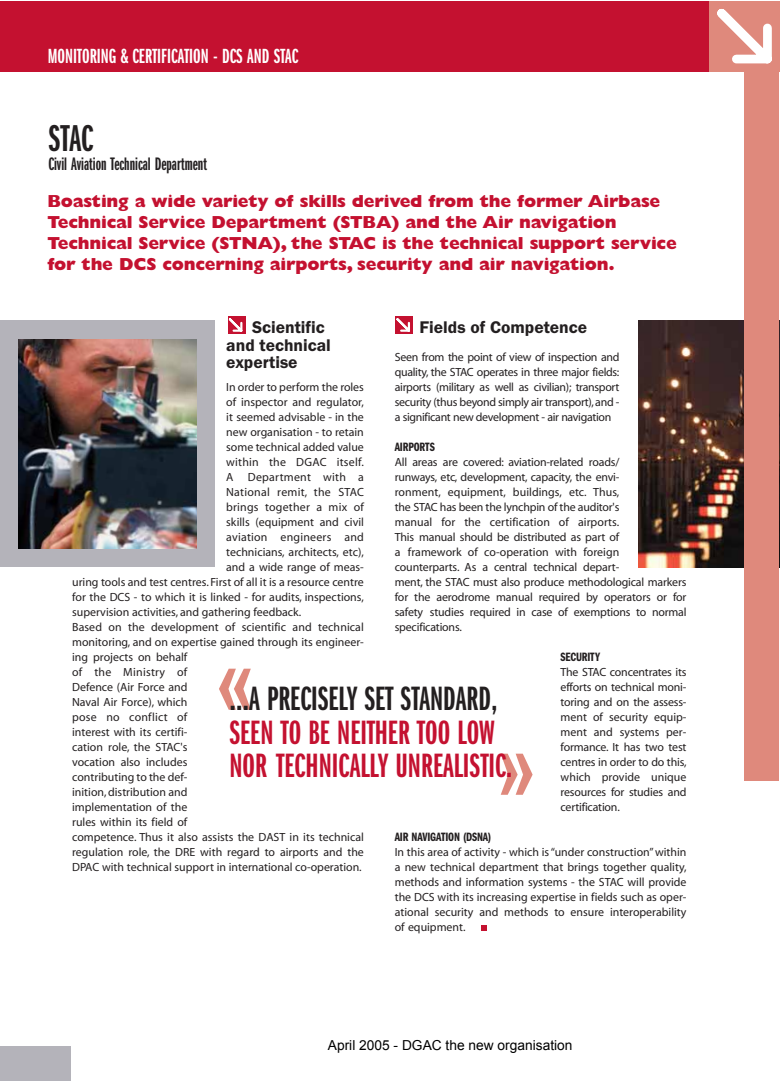
<style>
.page{position:relative;width:780px;height:1081px;background:#fff}
.page>*{position:absolute;margin:0;border:0;box-sizing:border-box;transform-origin:0 0}
.t1{font:146.25px "Franklin Gothic Itc D Book Extra Compressed";color:#df897c}
.t2{font:38.75px "Franklin Gothic Itc D Demi Extra Compressed";color:#231f20}
.t3{font:35px/33.8px "Franklin Gothic Itc D Demi Extra Compressed";color:#c41130}
.t4{font:35px "Franklin Gothic Itc D Demi Extra Compressed";color:#231f20}
.t5{font:21.25px "Franklin Gothic Itc D Demi Extra Compressed";color:#fff}
.t6{font:18.75px "Franklin Gothic Itc D Demi Extra Compressed";color:#231f20}
.t7{font:800 17.5px/21px "Gill Sans";letter-spacing:-.015em;color:#c41130}
.t8{font:600 17.5px/17.5px "Franklin Gothic Itc T";color:#231f20}
.t9{font:13.75px "Arial";color:#000}
.t10{font:600 extra-condensed 12.5px "Franklin Gothic Itc T";letter-spacing:-.015em;color:#231f20}
.t11{font:11.88px/15px "Myriad";color:#231f20;text-align:justify}
.t12{font:11.88px "Myriad";letter-spacing:.02em;color:#231f20}
.s1{font-style:inherit}
</style>
<div class="page">
<div style="left:0;top:1px;width:744px;height:71px;background:#c41130"></div>
<svg style="left:481px;top:925px;width:6px;height:6px"></svg>
<div style="left:0;top:1046px;width:71px;height:35px;background:#b4b3ba"></div>
<img style="left:18px;top:339px;width:179px;height:210px">
<img style="left:638px;top:320px;width:106px;height:247px">
<div style="left:744px;top:1px;width:35px;height:779px;background:#df897c"></div>
<div style="left:228px;top:316px;width:18px;height:18px;background:#c41130"></div>
<svg style="left:229px;top:318px;width:14px;height:14px"></svg>
<div style="left:395px;top:316px;width:18px;height:18px;background:#c41130"></div>
<svg style="left:396px;top:318px;width:14px;height:14px"></svg>
<div style="left:0;top:320px;width:212px;height:19px;background:#b4b3ba"></div>
<div style="left:0;top:549px;width:211px;height:18px;background:#b4b3ba"></div>
<div style="left:0;top:326px;width:18px;height:229px;background:#b4b3ba"></div>
<div style="left:197px;top:320px;width:18px;height:247px;background:#b4b3ba"></div>
<div style="left:709px;top:1px;width:70px;height:71px;background:#df897c"></div>
<svg style="left:717px;top:9px;width:55px;height:55px"></svg>
<h3 class="t5" style="left:48px;top:49px;width:252px">MONITORING &amp; CERTIFICATION - DCS AND STAC</h3>
<h2 class="t2" style="left:48px;top:125px;width:46px">STAC</h2>
<h3 class="t6" style="left:48px;top:157px;width:160px">Civil Aviation Technical Department</h3>
<p class="t7" style="left:47px;top:192px;width:631px">Boasting a wide variety of skills derived from the former Airbase Technical Service Department (STBA) and the Air navigation Technical Service (STNA), the STAC is the technical support service for the DCS concerning airports, security and air navigation.</p>
<h3 class="t8" style="left:226px;top:320px;width:106px;text-indent:26px">Scientific and technical expertise</h3>
<p class="t11" style="left:226px;top:380px;width:139px">In order to perform the roles</p>
<p class="t11" style="left:226px;top:395px;width:139px">of inspector and regulator,</p>
<p class="t11" style="left:226px;top:410px;width:139px">it seemed advisable - in the</p>
<p class="t11" style="left:226px;top:425px;width:139px">new organisation - to retain</p>
<p class="t11" style="left:226px;top:440px;width:139px">some technical added value</p>
<p class="t12" style="left:226px;top:457px;width:139px">within the DGAC itself.</p>
<p class="t12" style="left:226px;top:472px;width:139px">A Department with a</p>
<p class="t12" style="left:226px;top:487px;width:139px">National remit, the STAC</p>
<p class="t11" style="left:226px;top:500px;width:139px">brings together a mix of</p>
<p class="t11" style="left:226px;top:515px;width:139px">skills (equipment and civil</p>
<p class="t12" style="left:226px;top:532px;width:139px">aviation engineers and</p>
<p class="t11" style="left:226px;top:545px;width:139px">technicians, architects, etc),</p>
<p class="t11" style="left:226px;top:560px;width:139px">and a wide range of meas-</p>
<p class="t11" style="left:72px;top:575px;width:293px">uring tools and test centres. First of all it is a resource centre</p>
<p class="t11" style="left:72px;top:590px;width:293px">for the DCS - to which it is linked - for audits, inspections,</p>
<p class="t11" style="left:72px;top:605px;width:230px">supervision activities, and gathering feedback.</p>
<p class="t11" style="left:72px;top:620px;width:293px">Based on the development of scientific and technical</p>
<p class="t11" style="left:72px;top:635px;width:293px">monitoring, and on expertise gained through its engineer-</p>
<p class="t11" style="left:72px;top:650px;width:117px">ing projects on behalf</p>
<p class="t12" style="left:72px;top:667px;width:117px">of the Ministry of</p>
<p class="t11" style="left:72px;top:680px;width:117px">Defence (Air Force and</p>
<p class="t11" style="left:72px;top:695px;width:117px">Naval Air Force), which</p>
<p class="t12" style="left:72px;top:712px;width:117px">pose no conflict of</p>
<p class="t11" style="left:72px;top:725px;width:117px">interest with its certifi-</p>
<p class="t11" style="left:72px;top:740px;width:117px">cation role, the STAC's</p>
<p class="t11" style="left:72px;top:755px;width:117px">vocation also includes</p>
<p class="t11" style="left:72px;top:770px;width:117px">contributing to the def-</p>
<p class="t11" style="left:72px;top:785px;width:117px">inition, distribution and</p>
<p class="t11" style="left:72px;top:800px;width:117px">implementation of the</p>
<p class="t11" style="left:72px;top:815px;width:117px">rules within its field of</p>
<p class="t11" style="left:72px;top:830px;width:293px">competence. Thus it also assists the DAST in its technical</p>
<p class="t11" style="left:72px;top:845px;width:293px">regulation role, the DRE with regard to airports and the</p>
<p class="t11" style="left:72px;top:860px;width:291px">DPAC with technical support in international co-operation.</p>
<h3 class="t8" style="left:419px;top:320px;width:169px">Fields of Competence</h3>
<p class="t11" style="left:395px;top:350px;width:226px">Seen from the point of view of inspection and quality, the STAC operates in three major fields: airports (military as well as civilian); transport security (thus beyond simply air transport),and - a significant new development - air navigation</p>
<p class="t10" style="left:395px;top:443px;width:42px">AIRPORTS</p>
<p class="t11" style="left:395px;top:455px;width:293px;text-align:left">All areas are covered: aviation-related roads/<br>runways, etc, development, capacity, the envi-<br>ronment, equipment, buildings, etc. Thus,<br>the STAC has been the lynchpin of the auditor's<br>manual for the certification of airports.<br>This manual should be distributed as part of<br>a framework of co-operation with foreign counterparts. As a central technical depart-<br>ment, the STAC must also produce methodological markers for the aerodrome manual required by operators or for safety studies required in case of exemptions to normal specifications.</p>
<p class="t10" style="left:560px;top:653px;width:41px">SECURITY</p>
<p class="t11" style="left:560px;top:665px;width:127px">The STAC concentrates its efforts on technical moni&shy;toring and on the assess&shy;ment of security equip&shy;ment and systems per&shy;formance. It has two test centres in order to do this, which provide unique resources for studies and certification.</p>
<p class="t10" style="left:395px;top:833px;width:98px">AIR NAVIGATION (DSNA)</p>
<p class="t11" style="left:395px;top:845px;width:293px">In this area of activity - which is “under construction” within a new technical department that brings together quality, methods and information systems - the STAC will provide the DCS with its increasing expertise in fields such as oper&shy;ational security and methods to ensure interoperability of equipment.</p>
<h1 class="t1" style="left:255px;top:747px;width:39px;rotate:-180deg">»</h1>
<h3 class="t4" style="left:229px;top:687px;width:270px">…A PRECISELY SET STANDARD,</h3>
<h3 class="t3" style="left:229px;top:718px;width:284px">SEEN TO BE NEITHER TOO LOW<br>NOR TECHNICALLY UNREALISTIC.</h3>
<h1 class="t1" style="left:496px;top:716px;width:39px">»</h1>
<p class="t9" style="left:328px;top:1037px;width:246px"><span class="s1">April 2005</span> - DGAC the new organisation</p>
</div>
